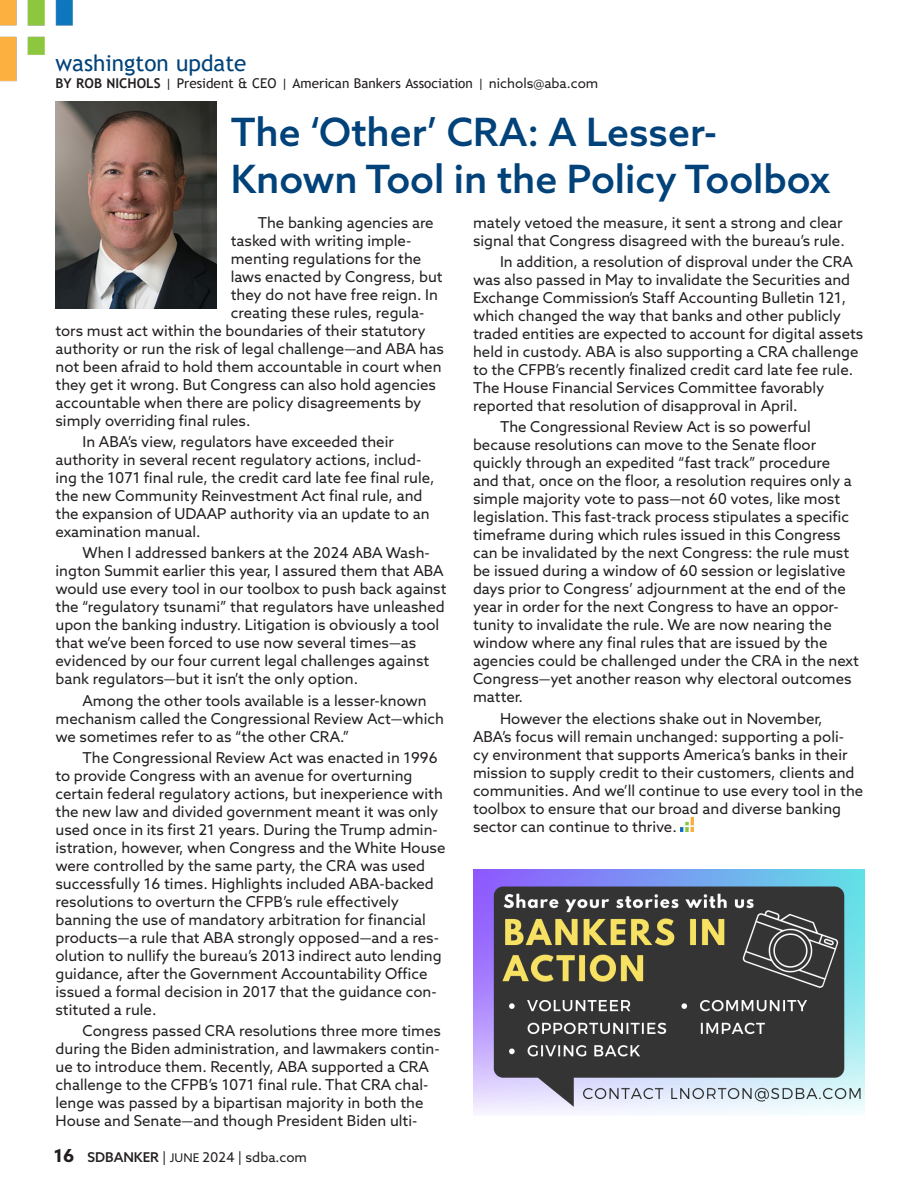
<style>
.page{position:relative;width:918px;height:1188px;background:#fff}
.page>*{position:absolute;margin:0;border:0;box-sizing:border-box;transform-origin:0 0}
.Article_Heading_-_BLUE{font:500 39px/46.8px "Azo Sans";color:#004279}
.Page_headers{font:22.5px "Trebuchet MS";color:#004279}
.Azo_10_Reg{font:15px/18px "Azo Sans";color:#231f20}
.t1{font:13.5px "Trebuchet MS";color:#231f20}
.t2{font:13.5px "Azo Sans";color:#231f20}
.s1{font-weight:700}
.s2{font-family:"Azo Sans"}
.s3{font-weight:700;font-size:18px}
.s4{font-weight:500}
.s5{font-size:12px}
</style>
<div class="page">
<img style="left:0;top:0;width:73px;height:81px">
<img style="left:56px;top:102px;width:160px;height:207px">
<img style="left:680px;top:818px;width:13px;height:14px">
<img style="left:473px;top:870px;width:392px;height:244px">
<p class="Page_headers" style="left:56px;top:48px;width:193px">washington update</p>
<p class="t1" style="left:56px;top:75px;width:544px"><span class="s1">BY ROB NICHOLS</span> | President &amp; CEO | American Bankers Association | <span class="s2">nichols@aba.com</span></p>
<p class="Article_Heading_-_BLUE" style="left:231px;top:108px;width:601px">The ‘Other’ CRA: A Lesser-<br>Known Tool in the Policy Toolbox</p>
<p class="Azo_10_Reg" style="left:258px;top:213px;width:178px">The banking agencies are</p>
<p class="Azo_10_Reg" style="left:231px;top:231px;width:182px">tasked with writing imple-</p>
<p class="Azo_10_Reg" style="left:231px;top:249px;width:192px">menting regulations for the</p>
<p class="Azo_10_Reg" style="left:231px;top:267px;width:214px">laws enacted by Congress, but</p>
<p class="Azo_10_Reg" style="left:231px;top:285px;width:209px">they do not have free reign. In</p>
<p class="Azo_10_Reg" style="left:231px;top:303px;width:195px">creating these rules, regula-</p>
<p class="Azo_10_Reg" style="left:56px;top:321px;width:372px">tors must act within the boundaries of their statutory</p>
<p class="Azo_10_Reg" style="left:56px;top:339px;width:390px">authority or run the risk of legal challenge—and ABA has</p>
<p class="Azo_10_Reg" style="left:56px;top:357px;width:388px">not been afraid to hold them accountable in court when</p>
<p class="Azo_10_Reg" style="left:56px;top:375px;width:382px">they get it wrong. But Congress can also hold agencies</p>
<p class="Azo_10_Reg" style="left:56px;top:393px;width:367px">accountable when there are policy disagreements by</p>
<p class="Azo_10_Reg" style="left:56px;top:411px;width:196px">simply overriding final rules.</p>
<p class="Azo_10_Reg" style="left:56px;top:433px;width:381px;text-indent:27px">In ABA’s view, regulators have exceeded their authority in several recent regulatory actions, includ&shy;ing the 1071 final rule, the credit card late fee final rule, the new Community Reinvestment Act final rule, and the expansion of UDAAP authority via an update to an examination manual.</p>
<p class="Azo_10_Reg" style="left:56px;top:544px;width:393px;text-indent:27px">When I addressed bankers at the 2024 ABA Wash&shy;ington Summit earlier this year, I assured them that ABA would use every tool in our toolbox to push back against the “regulatory tsunami” that regulators have unleashed upon the banking industry. Litigation is obviously a tool that we’ve been forced to use now several times—as evidenced by our four current legal challenges against bank regulators—but it isn’t the only option.</p>
<p class="Azo_10_Reg" style="left:56px;top:691px;width:390px;text-indent:27px">Among the other tools available is a lesser-known mechanism called the Congressional Review Act—which we sometimes refer to as “the other CRA.”</p>
<p class="Azo_10_Reg" style="left:56px;top:748px;width:391px;text-indent:27px">The Congressional Review Act was enacted in 1996 to provide Congress with an avenue for overturning certain federal regulatory actions, but inexperience with the new law and divided government meant it was only used once in its first 21 years. During the Trump admin&shy;istration, however, when Congress and the White House were controlled by the same party, the CRA was used successfully 16 times. Highlights included ABA-backed resolutions to overturn the CFPB’s rule effectively banning the use of mandatory arbitration for financial products—a rule that ABA strongly opposed—and a res&shy;olution to nullify the bureau’s 2013 indirect auto lending guidance, after the Government Accountability Office issued a formal decision in 2017 that the guidance con&shy;stituted a rule.</p>
<p class="Azo_10_Reg" style="left:56px;top:1022px;width:387px;text-indent:27px">Congress passed CRA resolutions three more times during the Biden administration, and lawmakers contin&shy;ue to introduce them. Recently, ABA supported a CRA challenge to the CFPB’s 1071 final rule. That CRA chal&shy;lenge was passed by a bipartisan majority in both the House and Senate—and though President Biden ulti-</p>
<p class="t2" style="left:54px;top:1148px;width:255px"><span class="s3">16</span> <span class="s4">SDBANKER</span> | <span class="s5">JUNE</span> 2024 | sdba.com</p>
<p class="Azo_10_Reg" style="left:473px;top:213px;width:373px">mately vetoed the measure, it sent a strong and clear signal that Congress disagreed with the bureau’s rule.</p>
<p class="Azo_10_Reg" style="left:473px;top:253px;width:392px;text-indent:27px">In addition, a resolution of disproval under the CRA was also passed in May to invalidate the Securities and Exchange Commission’s Staff Accounting Bulletin 121, which changed the way that banks and other publicly traded entities are expected to account for digital assets held in custody. ABA is also supporting a CRA challenge to the CFPB’s recently finalized credit card late fee rule.<br>The House Financial Services Committee favorably reported that resolution of disapproval in April.</p>
<p class="Azo_10_Reg" style="left:473px;top:418px;width:387px;text-indent:27px">The Congressional Review Act is so powerful because resolutions can move to the Senate floor quickly through an expedited “fast track” procedure and that, once on the floor, a resolution requires only a simple majority vote to pass—not 60 votes, like most legislation. This fast-track process stipulates a specific timeframe during which rules issued in this Congress can be invalidated by the next Congress: the rule must be issued during a window of 60 session or legislative days prior to Congress’ adjournment at the end of the year in order for the next Congress to have an oppor&shy;tunity to invalidate the rule. We are now nearing the window where any final rules that are issued by the agencies could be challenged under the CRA in the next Congress—yet another reason why electoral outcomes matter.</p>
<p class="Azo_10_Reg" style="left:473px;top:709px;width:392px;text-indent:27px">However the elections shake out in November, ABA’s focus will remain unchanged: supporting a poli&shy;cy environment that supports America’s banks in their mission to supply credit to their customers, clients and communities. And we’ll continue to use every tool in the toolbox to ensure that our broad and diverse banking sector can continue to thrive.</p>
</div>
